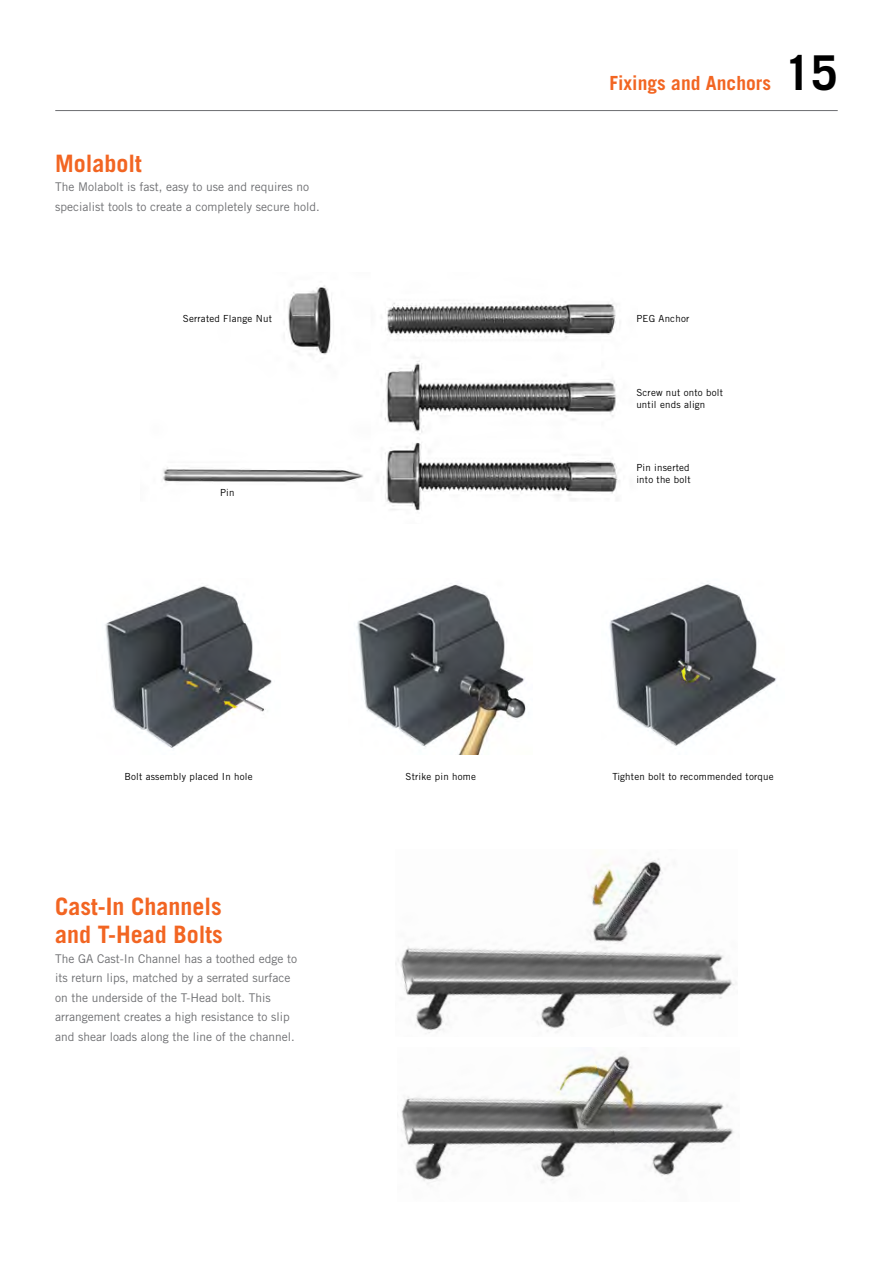
<style>
.page{position:relative;width:893px;height:1263px;background:#fff}
.page>*{position:absolute;margin:0;border:0;box-sizing:border-box;transform-origin:0 0}
.t1{font:700 48px "Trade Gothic LT Std";color:#000}
.t2{font:700 24px/28.8px "Trade Gothic LT Std";color:#f26522}
.t3{font:700 19.5px "Trade Gothic LT Std";color:#f26522}
.t4{font:12px/19.5px "Trade Gothic LT Std";color:#6d6e71}
.t5{font:9.75px/12px "Trade Gothic LT Std";letter-spacing:.02em;color:#000}
</style>
<div class="page">
<hr style="left:55px;top:110px;width:783px;height:1px;background:#6d6e71">
<img style="left:105px;top:585px;width:167px;height:164px">
<img style="left:356px;top:585px;width:170px;height:169px">
<img style="left:609px;top:583px;width:167px;height:163px">
<img style="left:162px;top:285px;width:458px;height:226px">
<img style="left:395px;top:858px;width:342px;height:175px">
<img style="left:401px;top:1055px;width:333px;height:129px">
<h2 class="t2" style="left:55px;top:149px;width:88px">Molabolt</h2>
<p class="t4" style="left:55px;top:177px;width:266px">The Molabolt is fast, easy to use and requires no specialist tools to create a completely secure hold.</p>
<p class="t5" style="left:183px;top:312px;width:91px">Serrated Flange Nut</p>
<p class="t5" style="left:220px;top:487px;width:16px">Pin</p>
<h3 class="t3" style="left:610px;top:71px;width:163px">Fixings and Anchors</h3>
<h1 class="t1" style="left:784px;top:43px;width:55px">15</h1>
<p class="t5" style="left:636px;top:312px;width:54px">PEG Anchor</p>
<p class="t5" style="left:636px;top:386px;width:88px">Screw nut onto bolt until ends align</p>
<p class="t5" style="left:636px;top:461px;width:56px">Pin inserted into the bolt</p>
<p class="t5" style="left:124px;top:770px;width:130px">Bolt assembly placed In hole</p>
<p class="t5" style="left:406px;top:770px;width:72px">Strike pin home</p>
<p class="t5" style="left:613px;top:770px;width:162px">Tighten bolt to recommended torque</p>
<h2 class="t2" style="left:55px;top:891px;width:169px">Cast-In Channels and T-Head Bolts</h2>
<p class="t4" style="left:55px;top:949px;width:243px">The GA Cast-In Channel has a toothed edge to its return lips, matched by a serrated surface on the underside of the T-Head bolt. This arrangement creates a high resistance to slip and shear loads along the line of the channel.</p>
</div>
